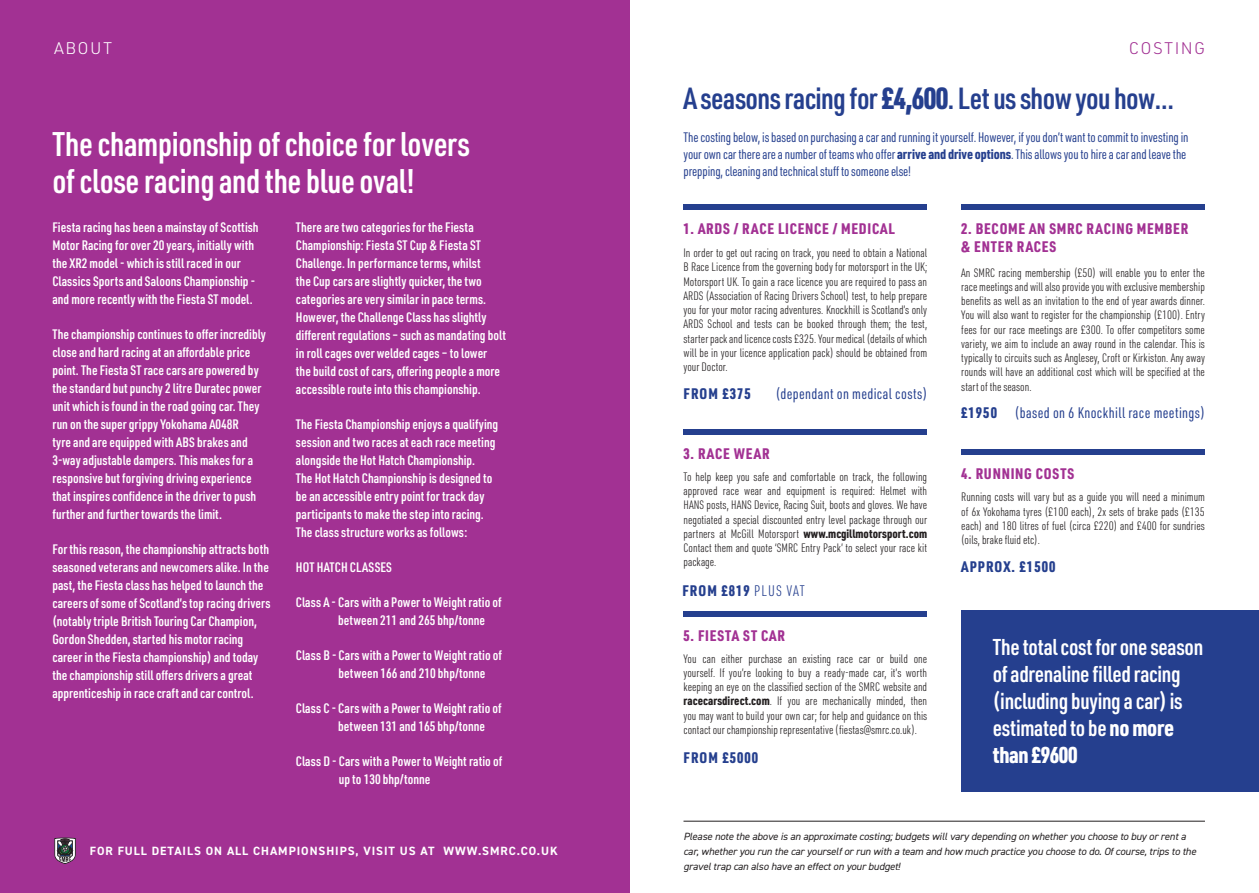
<style>
.page{position:relative;width:1259px;height:893px;background:#fff}
.page>*{position:absolute;margin:0;border:0;box-sizing:border-box;transform-origin:0 0}
.t1{font:600 33.6px/37.5px "URWDIN Cond";letter-spacing:-.01em;color:#fff}
.t2{font:600 30px "URWDIN Cond";letter-spacing:-.02em;color:#253f8e}
.t3{font:600 22.5px/27px "URWDIN Cond";letter-spacing:-.015em;color:#fff}
.t4{font:300 16.5px "URWDIN";letter-spacing:.08em;color:#a23193}
.t5{font:300 16.5px "URWDIN";letter-spacing:.09em;color:#fff}
.t6{font:900 15px/18px "URWDIN Cond";letter-spacing:.05em;color:#a23193}
.t7{font:15px "URWDIN Cond";letter-spacing:.025em;color:#253f8e}
.t8{font:900 15px "URWDIN Cond";letter-spacing:.07em;color:#253f8e}
.t9{font:600 13.5px/18px "URWDIN Cond";color:#fff}
.t10{font:13.5px/17.2px "URWDIN Cond";letter-spacing:-.01em;color:#253f8e}
.t11{font:300 12px/14.2px "URWDIN Cond";color:#231f20;text-align:justify}
.t12{font:700 12px "DIN2014";letter-spacing:.08em;color:#fff}
.t13{font:italic 10.5px/15px "DIN2014";letter-spacing:-.01em;color:#231f20}
.s1{font-weight:900}
.s2{font-weight:300}
</style>
<div class="page">
<div style="left:961px;top:611px;width:298px;height:181px;background:#253f8e"></div>
<div style="left:0;top:0;width:629px;height:893px;background:#a23193"></div>
<svg style="left:54px;top:837px;width:22px;height:27px"></svg>
<hr style="left:683px;top:821px;width:522px;height:1px;background:#231f20">
<div style="left:683px;top:611px;width:244px;height:5px;background:#253f8e"></div>
<div style="left:961px;top:204px;width:244px;height:6px;background:#253f8e"></div>
<div style="left:961px;top:449px;width:244px;height:5px;background:#253f8e"></div>
<div style="left:683px;top:204px;width:244px;height:6px;background:#253f8e"></div>
<div style="left:683px;top:429px;width:244px;height:5px;background:#253f8e"></div>
<p class="t5" style="left:54px;top:37px;width:60px">ABOUT</p>
<p class="t4" style="left:1128px;top:37px;width:78px">COSTING</p>
<p class="t1" style="left:52px;top:124px;width:419px">The championship of choice for lovers of close racing and the blue oval!</p>
<p class="t9" style="left:52px;top:218px;width:208px">Fiesta racing has been a mainstay of Scottish Motor Racing for over 20 years, initially with the XR2 model - which is still raced in our Classics Sports and Saloons Championship - and more recently with the Fiesta ST model.</p>
<p class="t9" style="left:52px;top:325px;width:215px">The championship continues to offer incredibly close and hard racing at an affordable price point. The Fiesta ST race cars are powered by the standard but punchy 2 litre Duratec power unit which is found in the road going car. They run on the super grippy Yokohama A048R<br>tyre and are equipped with ABS brakes and 3-way adjustable dampers. This makes for a responsive but forgiving driving experience that inspires confidence in the driver to push further and further towards the limit.</p>
<p class="t9" style="left:52px;top:540px;width:220px">For this reason, the championship attracts both seasoned veterans and newcomers alike. In the past, the Fiesta class has helped to launch the careers of some of Scotland’s top racing drivers (notably triple British Touring Car Champion, Gordon Shedden, started his motor racing career in the Fiesta championship) and today the championship still offers drivers a great apprenticeship in race craft and car control.</p>
<p class="t9" style="left:296px;top:218px;width:211px">There are two categories for the Fiesta Championship: Fiesta ST Cup &amp; Fiesta ST Challenge. In performance terms, whilst<br>the Cup cars are slightly quicker, the two categories are very similar in pace terms.<br>However, the Challenge Class has slightly different regulations – such as mandating bolt in roll cages over welded cages – to lower<br>the build cost of cars, offering people a more accessible route into this championship.</p>
<p class="t9" style="left:296px;top:415px;width:204px">The Fiesta Championship enjoys a qualifying session and two races at each race meeting alongside the Hot Hatch Championship.<br>The Hot Hatch Championship is designed to be an accessible entry point for track day participants to make the step into racing.<br>The class structure works as follows:</p>
<p class="t9" style="left:296px;top:558px;width:98px">HOT HATCH CLASSES</p>
<p class="t9" style="left:338px;top:593px;width:165px;text-indent:-42px">Class A - Cars with a Power to Weight ratio of between 211 and 265 bhp/tonne</p>
<p class="t9" style="left:339px;top:646px;width:165px;text-indent:-43px">Class B - Cars with a Power to Weight ratio of between 166 and 210 bhp/tonne</p>
<p class="t9" style="left:338px;top:699px;width:165px;text-indent:-42px">Class C - Cars with a Power to Weight ratio of between 131 and 165 bhp/tonne</p>
<p class="t9" style="left:339px;top:752px;width:165px;text-indent:-43px">Class D - Cars with a Power to Weight ratio of up to 130 bhp/tonne</p>
<p class="t12" style="left:90px;top:843px;width:469px">FOR FULL DETAILS ON ALL CHAMPIONSHIPS, VISIT US AT WWW.SMRC.CO.UK</p>
<p class="t2" style="left:683px;top:78px;width:492px">A seasons racing for <span class="s1">£4,600</span>. Let us show you how…</p>
<p class="t10" style="left:683px;top:128px;width:506px">The costing below, is based on purchasing a car and running it yourself. However, if you don’t want to commit to investing in your own car there are a number of teams who offer <span class="s1">arrive and drive options</span>. This allows you to hire a car and leave the prepping, cleaning and technical stuff to someone else!</p>
<p class="t6" style="left:683px;top:219px;width:213px">1. ARDS / RACE LICENCE / MEDICAL</p>
<p class="t11" style="left:683px;top:245px;width:245px">In order to get out racing on track, you need to obtain a National B Race Licence from the governing body for motorsport in the UK; Motorsport UK. To gain a race licence you are required to pass an ARDS (Association of Racing Drivers School) test, to help prepare you for your motor racing adventures. Knockhill is Scotland’s only ARDS School and tests can be booked through them; the test, starter pack and licence costs £325. Your medical (details of which will be in your licence application pack) should be obtained from your Doctor.</p>
<p class="t8" style="left:683px;top:383px;width:69px">FROM £375</p>
<p class="t7" style="left:776px;top:383px;width:153px">(dependant on medical costs)</p>
<p class="t6" style="left:683px;top:444px;width:88px">3. RACE WEAR</p>
<p class="t11" style="left:683px;top:469px;width:245px">To help keep you safe and comfortable on track, the following approved race wear and equipment is required: Helmet with HANS posts, HANS Device, Racing Suit, boots and gloves. We have negotiated a special discounted entry level package through our partners at McGill Motorsport <span class="s1">www.mcgillmotorsport.com </span>Contact them and quote ‘SMRC Entry Pack’ to select your race kit package.</p>
<p class="t8" style="left:682px;top:581px;width:124px">FROM £819 <span class="s2">PLUS VAT</span></p>
<p class="t6" style="left:683px;top:626px;width:103px">5. FIESTA ST CAR</p>
<p class="t11" style="left:683px;top:651px;width:245px">You can either purchase an existing race car or build one yourself. If you’re looking to buy a ready-made car, it’s worth keeping an eye on the classified section of the SMRC website and <span class="s1">racecarsdirect.com</span>. If you are mechanically minded, then you may want to build your own car; for help and guidance on this contact our championship representative (fiestas@smrc.co.uk).</p>
<p class="t8" style="left:683px;top:747px;width:76px">FROM £5000</p>
<p class="t6" style="left:961px;top:219px;width:228px">2. BECOME AN SMRC RACING MEMBER &amp; ENTER RACES</p>
<p class="t11" style="left:961px;top:265px;width:245px">An SMRC racing membership (£50) will enable you to enter the race meetings and will also provide you with exclusive membership benefits as well as an invitation to the end of year awards dinner.<br>You will also want to register for the championship (£100). Entry fees for our race meetings are £300. To offer competitors some variety, we aim to include an away round in the calendar. This is typically to circuits such as Anglesey, Croft or Kirkiston. Any away rounds will have an additional cost which will be specified at the start of the season.</p>
<p class="t7" style="left:961px;top:402px;width:245px"><span class="s1">£1950</span> (based on 6 Knockhill race meetings)</p>
<p class="t6" style="left:961px;top:464px;width:115px">4. RUNNING COSTS</p>
<p class="t11" style="left:961px;top:490px;width:245px">Running costs will vary but as a guide you will need a minimum of 6x Yokohama tyres (£100 each), 2x sets of brake pads (£135 each) and 180 litres of fuel (circa £220) and £400 for sundries (oils, brake fluid etc).</p>
<p class="t8" style="left:961px;top:557px;width:96px">APPROX. £1500</p>
<p class="t3" style="left:992px;top:633px;width:212px">The total cost for one season of adrenaline filled racing (including buying a car) is estimated to be <span class="s1">no more than £9600</span></p>
<p class="t13" style="left:683px;top:828px;width:514px">Please note the above is an approximate costing; budgets will vary depending on whether you choose to buy or rent a car, whether you run the car yourself or run with a team and how much practice you choose to do. Of course, trips to the gravel trap can also have an effect on your budget!</p>
</div>
